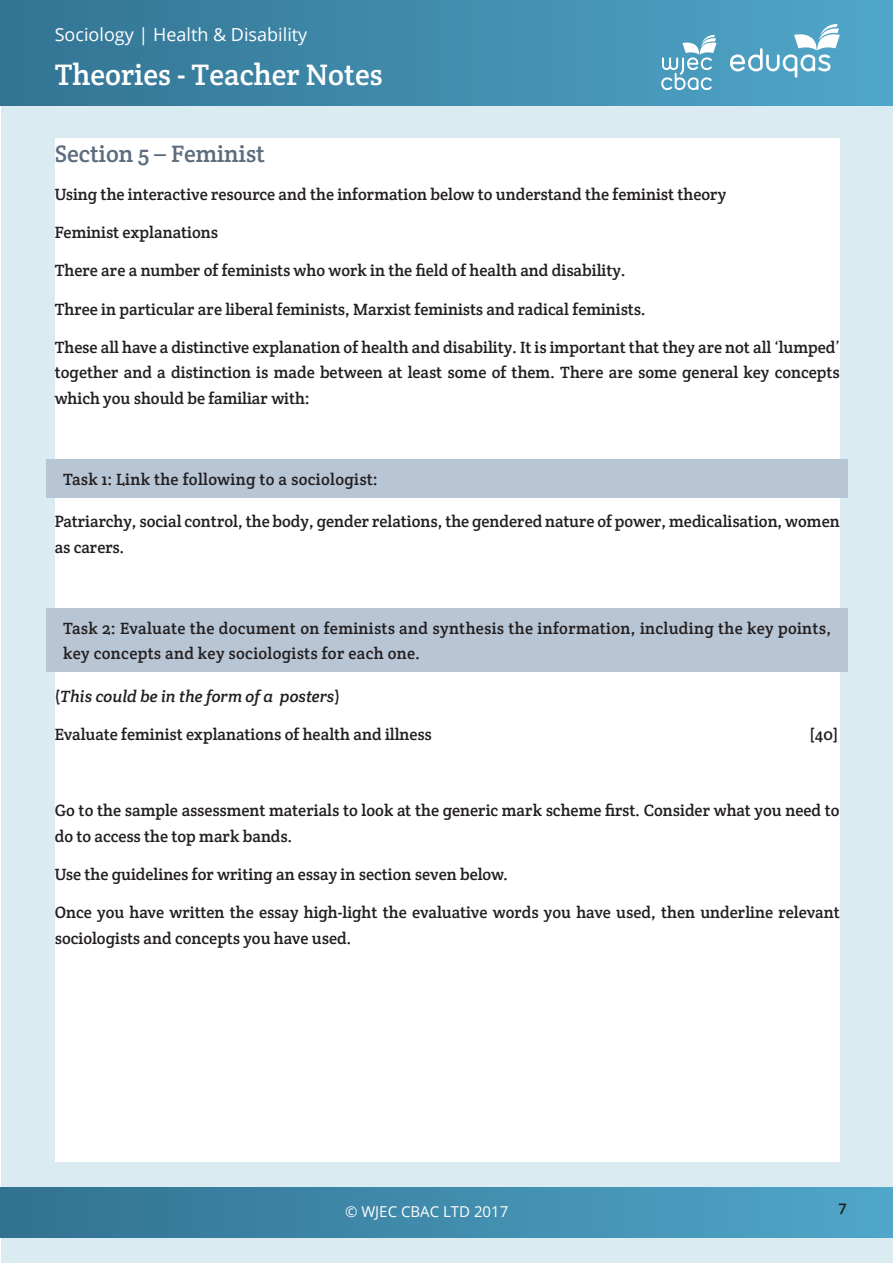
<style>
.page{position:relative;width:893px;height:1263px;background:#fff}
.page>*{position:absolute;margin:0;border:0;box-sizing:border-box;transform-origin:0 0}
.t1{font:30px "Crete Round";color:#fff}
.sub-heading{font:24px "Crete Round";color:#5d6d7d}
.t2{font:18px "Open Sans";color:#fff}
.Paragraph_text{font:16.5px/25.5px "Crete Round";color:#231f20}
.highlight-text{font:16.5px/25.5px "Crete Round";letter-spacing:.02em;color:#231f20}
.Paragraph_text-2{font:italic 16.5px "Crete Round";color:#231f20}
.t3{font:15px "Open Sans";color:#fff}
.s1{font-style:normal}
</style>
<div class="page">
<div style="left:1px;top:1px;width:892px;height:1262px;background:#dbebf2"></div>
<div style="left:0;top:1px;width:893px;height:105px;background:linear-gradient(to right,#337392,#50a7ca)"></div>
<svg style="left:730px;top:24px;width:110px;height:54px;background:#73b4cf"></svg>
<div style="left:0;top:1187px;width:893px;height:50px;background:linear-gradient(to right,#327291,#50a7c9)"></div>
<svg style="left:661px;top:35px;width:55px;height:55px;background:#79b5ce"></svg>
<div style="left:55px;top:138px;width:785px;height:1024px;background:#fff"></div>
<div style="left:46px;top:460px;width:802px;height:38px;background:#b8c5d4"></div>
<div style="left:46px;top:609px;width:802px;height:63px;background:#b8c5d4"></div>
<p class="t2" style="left:55px;top:22px;width:254px">Sociology | Health &amp; Disability</p>
<h1 class="t1" style="left:55px;top:55px;width:330px">Theories - Teacher Notes</h1>
<p class="sub-heading" style="left:55px;top:138px;width:212px">Section 5 – Feminist</p>
<p class="Paragraph_text" style="left:55px;top:181px;width:673px">Using the interactive resource and the information below to understand the feminist theory</p>
<p class="Paragraph_text" style="left:55px;top:220px;width:165px">Feminist explanations</p>
<p class="Paragraph_text" style="left:55px;top:258px;width:572px">There are a number of feminists who work in the field of health and disability.</p>
<p class="Paragraph_text" style="left:55px;top:296px;width:592px">Three in particular are liberal feminists, Marxist feminists and radical feminists.</p>
<p class="Paragraph_text" style="left:55px;top:334px;width:786px;text-align:justify">These all have a distinctive explanation of health and disability. It is important that they are not all ‘lumped’ together and a distinction is made between at least some of them. There are some general key concepts which you should be familiar with:</p>
<p class="highlight-text" style="left:63px;top:466px;width:316px">Task 1: Link the following to a sociologist:</p>
<p class="Paragraph_text" style="left:55px;top:509px;width:786px">Patriarchy, social control, the body, gender relations, the gendered nature of power, medicalisation, women as carers.</p>
<p class="highlight-text" style="left:63px;top:615px;width:769px">Task 2: Evaluate the document on feminists and synthesis the information, including the key points, key concepts and key sociologists for each one.</p>
<p class="Paragraph_text-2" style="left:55px;top:685px;width:287px"><span class="s1">(</span>This could be in the form of a posters<span class="s1">)</span></p>
<p class="Paragraph_text" style="left:55px;top:721px;width:379px">Evaluate feminist explanations of health and illness</p>
<p class="Paragraph_text" style="left:809px;top:721px;width:31px">[40]</p>
<p class="Paragraph_text" style="left:55px;top:798px;width:786px">Go to the sample assessment materials to look at the generic mark scheme first. Consider what you need to do to access the top mark bands.</p>
<p class="Paragraph_text" style="left:55px;top:861px;width:455px">Use the guidelines for writing an essay in section seven below.</p>
<p class="Paragraph_text" style="left:55px;top:900px;width:786px">Once you have written the essay high-light the evaluative words you have used, then underline relevant sociologists and concepts you have used.</p>
<p class="t3" style="left:345px;top:1201px;width:165px">© WJEC CBAC LTD 2017</p>
<p class="Paragraph_text" style="left:839px;top:1193px;width:9px">7</p>
</div>
